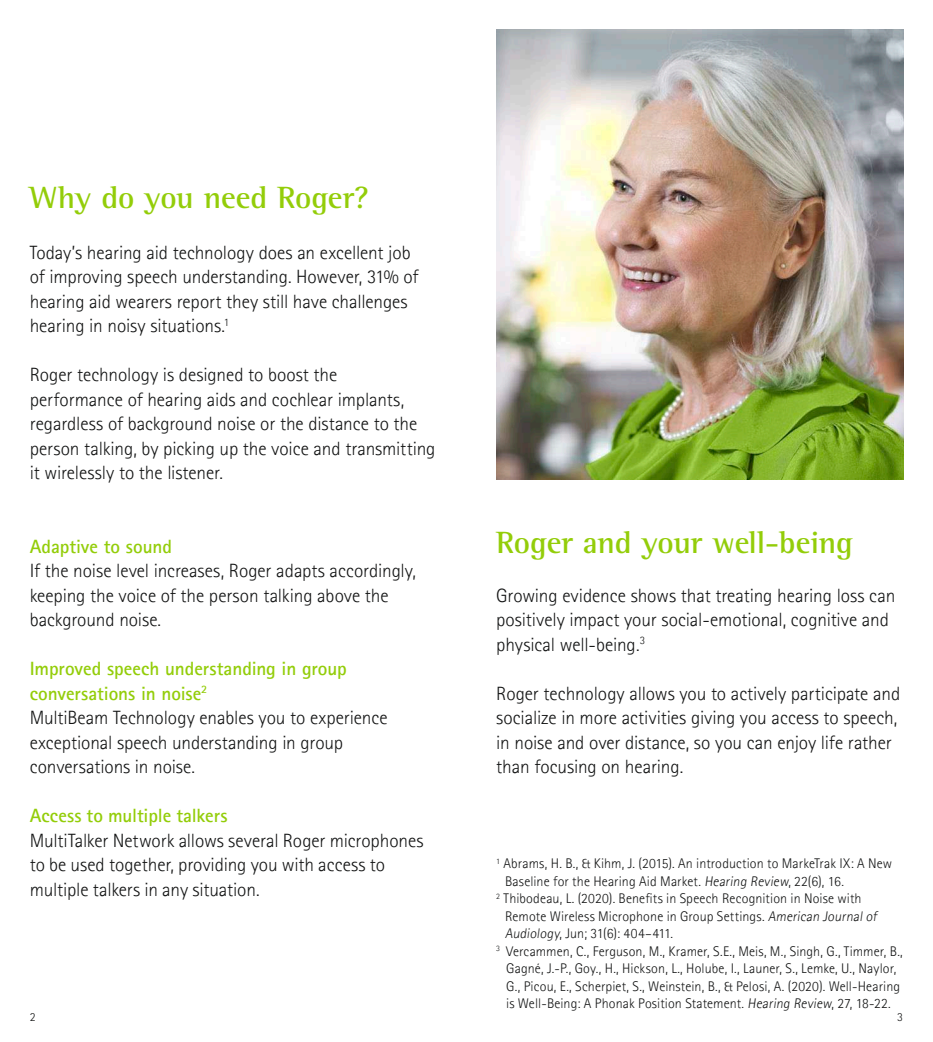
<style>
.page{position:relative;width:933px;height:1042px;background:#fff}
.page>*{position:absolute;margin:0;border:0;box-sizing:border-box;transform-origin:0 0}
.t1{font:700 31.5px "Rotis Semifor Phonak";letter-spacing:-.005em;color:#93cd09}
.t2{font:300 19.25px/24.5px "Rotis Sansfor Phonak";letter-spacing:-.005em;color:#131414}
.t3{font:700 19.25px "Rotis Sansfor Phonak";letter-spacing:-.005em;color:#93cd09}
.t4{font:300 14px "Rotis Sansfor Phonak";letter-spacing:.01em;color:#131414}
.t5{font:300 12.25px "Rotis Sans Serif Pro";color:#131414}
.s1{font-weight:700;color:#93cd09}
</style>
<div class="page">
<img style="left:496px;top:30px;width:407px;height:449px">
<h1 class="t1" style="left:30px;top:185px;width:340px">Why do you need Roger?</h1>
<p class="t2" style="left:30px;top:241px;width:390px">Today’s hearing aid technology does an excellent job of improving speech understanding. However, 31% of hearing aid wearers report they still have challenges hearing in noisy situations.<sup>1</sup></p>
<p class="t2" style="left:30px;top:364px;width:407px">Roger technology is designed to boost the performance of hearing aids and cochlear implants, regardless of background noise or the distance to the person talking, by picking up the voice and transmitting it wirelessly to the listener.</p>
<h1 class="t1" style="left:496px;top:531px;width:358px">Roger and your well-being</h1>
<p class="t2" style="left:496px;top:584px;width:400px">Growing evidence shows that treating hearing loss can positively impact your social-emotional, cognitive and physical well-being.<sup>3</sup></p>
<p class="t2" style="left:496px;top:682px;width:405px">Roger technology allows you to actively participate and socialize in more activities giving you access to speech, in noise and over distance, so you can enjoy life rather than focusing on hearing.</p>
<p class="t3" style="left:30px;top:539px;width:144px">Adaptive to sound</p>
<p class="t2" style="left:30px;top:560px;width:388px">If the noise level increases, Roger adapts accordingly, keeping the voice of the person talking above the background noise.</p>
<p class="t2" style="left:30px;top:658px;width:359px"><span class="s1">Improved speech understanding in group conversations in noise</span><sup>2<br></sup>MultiBeam Technology enables you to experience exceptional speech understanding in group conversations in noise.</p>
<p class="t3" style="left:30px;top:809px;width:199px">Access to multiple talkers</p>
<p class="t2" style="left:30px;top:829px;width:395px">MultiTalker Network allows several Roger microphones to be used together, providing you with access to multiple talkers in any situation.</p>
<p class="t4" style="left:496px;top:857px;width:397px"><sup>1</sup> Abrams, H. B., &amp; Kihm, J. (2015). An introduction to MarkeTrak IX: A New</p>
<p class="t4" style="left:505px;top:875px;width:340px">Baseline for the Hearing Aid Market. Hearing Review, 22(6), 16.</p>
<p class="t4" style="left:496px;top:890px;width:367px"><sup>2</sup> Thibodeau, L. (2020). Benefits in Speech Recognition in Noise with</p>
<p class="t4" style="left:505px;top:908px;width:373px">Remote Wireless Microphone in Group Settings. American Journal of</p>
<p class="t4" style="left:505px;top:927px;width:170px">Audiology, Jun; 31(6): 404–411.</p>
<p class="t4" style="left:496px;top:943px;width:408px"><sup>3</sup> Vercammen, C., Ferguson, M., Kramer, S.E., Meis, M., Singh, G., Timmer, B.,</p>
<p class="t4" style="left:506px;top:960px;width:392px">Gagné, J.-P., Goy., H., Hickson, L., Holube, I., Launer, S., Lemke, U., Naylor,</p>
<p class="t4" style="left:506px;top:978px;width:395px">G., Picou, E., Scherpiet, S., Weinstein, B., &amp; Pelosi, A. (2020). Well-Hearing</p>
<p class="t4" style="left:506px;top:995px;width:386px">is Well-Being: A Phonak Position Statement. Hearing Review, 27, 18-22.</p>
<p class="t5" style="left:30px;top:1011px;width:7px">2</p>
<p class="t5" style="left:897px;top:1011px;width:7px">3</p>
</div>
